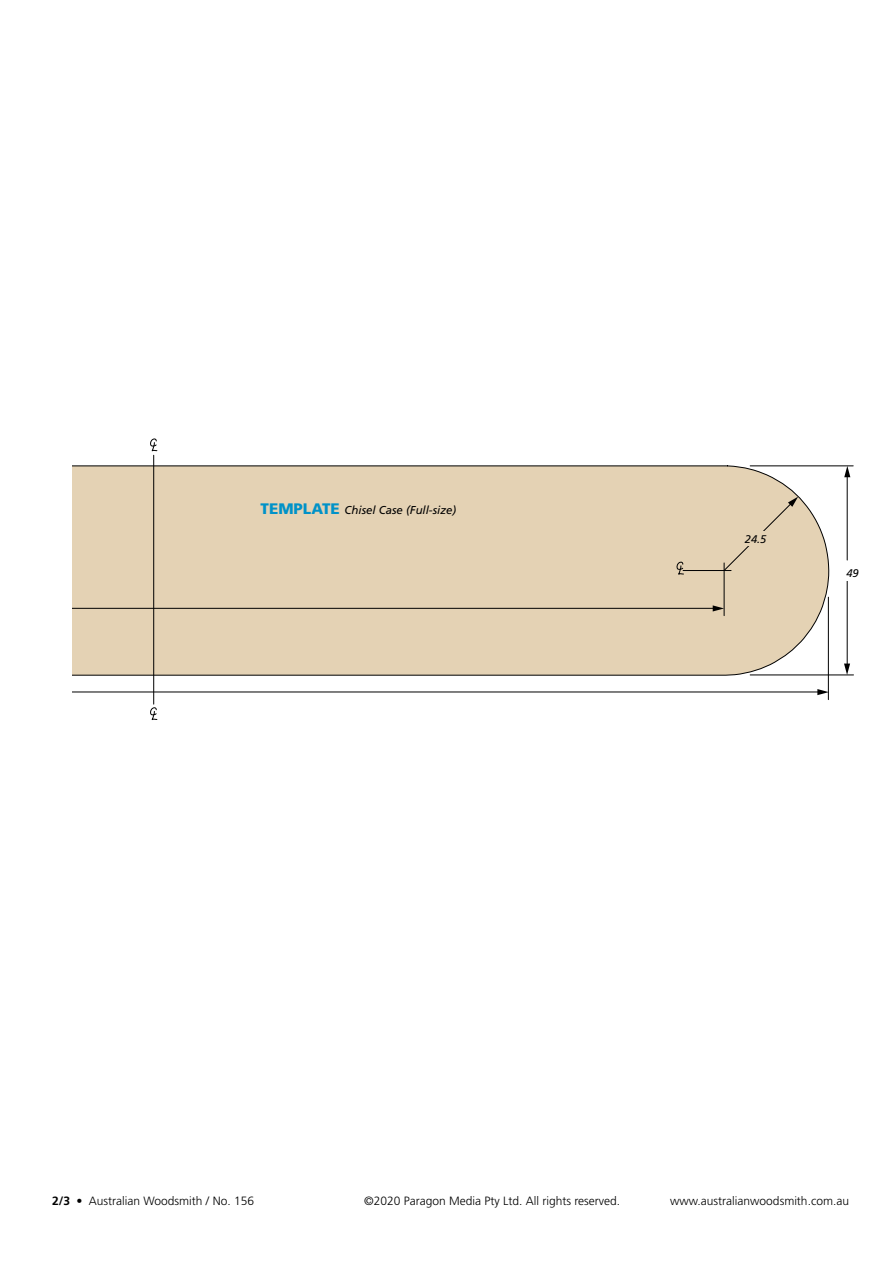
<style>
.page{position:relative;width:893px;height:1263px;background:#fff}
.page>*{position:absolute;margin:0;border:0;box-sizing:border-box;transform-origin:0 0}
.t1{font:300 12px "Frutiger";color:#000}
.t2{font:italic 11.4px "Frutiger";color:#000}
.t3{font:italic 11.25px "Frutiger FE";color:#000}
.t4{font:italic 11.1px "Frutiger";color:#000}
.s1{font-weight:900;font-style:normal;font-size:15.15px;color:#0092c8}
.s2{font-family:"Frutiger"}
.s3{font-weight:700}
.s4{font-family:"Frutiger LT Std";font-weight:400}
</style>
<div class="page">
<div style="left:72px;top:465px;width:757px;height:211px;background:#e4d2b4"></div>
<div style="left:723px;top:497px;width:75px;height:74px;background:#e4d2b4"></div>
<hr style="left:153px;top:455px;width:1px;height:249px;background:#000">
<svg style="left:676px;top:561px;width:8px;height:15px"></svg>
<svg style="left:150px;top:707px;width:8px;height:13px"></svg>
<svg style="left:150px;top:438px;width:8px;height:14px"></svg>
<hr style="left:72px;top:692px;width:747px;height:1px;background:#000">
<svg style="left:817px;top:689px;width:11px;height:6px"></svg>
<hr style="left:828px;top:597px;width:1px;height:103px;background:#000">
<hr style="left:72px;top:608px;width:643px;height:1px;background:#000">
<svg style="left:713px;top:605px;width:11px;height:6px"></svg>
<hr style="left:724px;top:563px;width:1px;height:53px;background:#000">
<hr style="left:683px;top:570px;width:48px;height:1px;background:#000">
<hr style="left:847px;top:475px;width:1px;height:85px;background:#000">
<svg style="left:844px;top:467px;width:6px;height:10px"></svg>
<hr style="left:847px;top:579px;width:1px;height:87px;background:#000">
<svg style="left:844px;top:663px;width:6px;height:12px"></svg>
<hr style="left:750px;top:466px;width:103px;height:1px;background:#000">
<hr style="left:750px;top:675px;width:103px;height:1px;background:#000">
<div style="left:743px;top:531px;width:25px;height:15px;background:#e4d2b4"></div>
<div style="left:832px;top:564px;width:41px;height:16px;background:#fff"></div>
<p class="t2" style="left:261px;top:504px;width:197px"><span class="s1">TEMPLATE</span> Chisel Case (Full-size)</p>
<p class="t3" style="left:746px;top:533px;width:20px">#!/32</p>
<p class="t4" style="left:745px;top:533px;width:23px">24.5</p>
<p class="t3" style="left:836px;top:565px;width:23px"><span class="s2">1</span>!%/16</p>
<p class="t4" style="left:846px;top:566px;width:14px">49</p>
<p class="t1" style="left:52px;top:1194px;width:203px"><span class="s3">2/3</span> <span class="s4">•</span> Australian Woodsmith / No. 156</p>
<p class="t1" style="left:364px;top:1194px;width:258px">©2020 Paragon Media Pty Ltd. All rights reserved.</p>
<p class="t1" style="left:670px;top:1194px;width:180px">www.australianwoodsmith.com.au</p>
</div>
